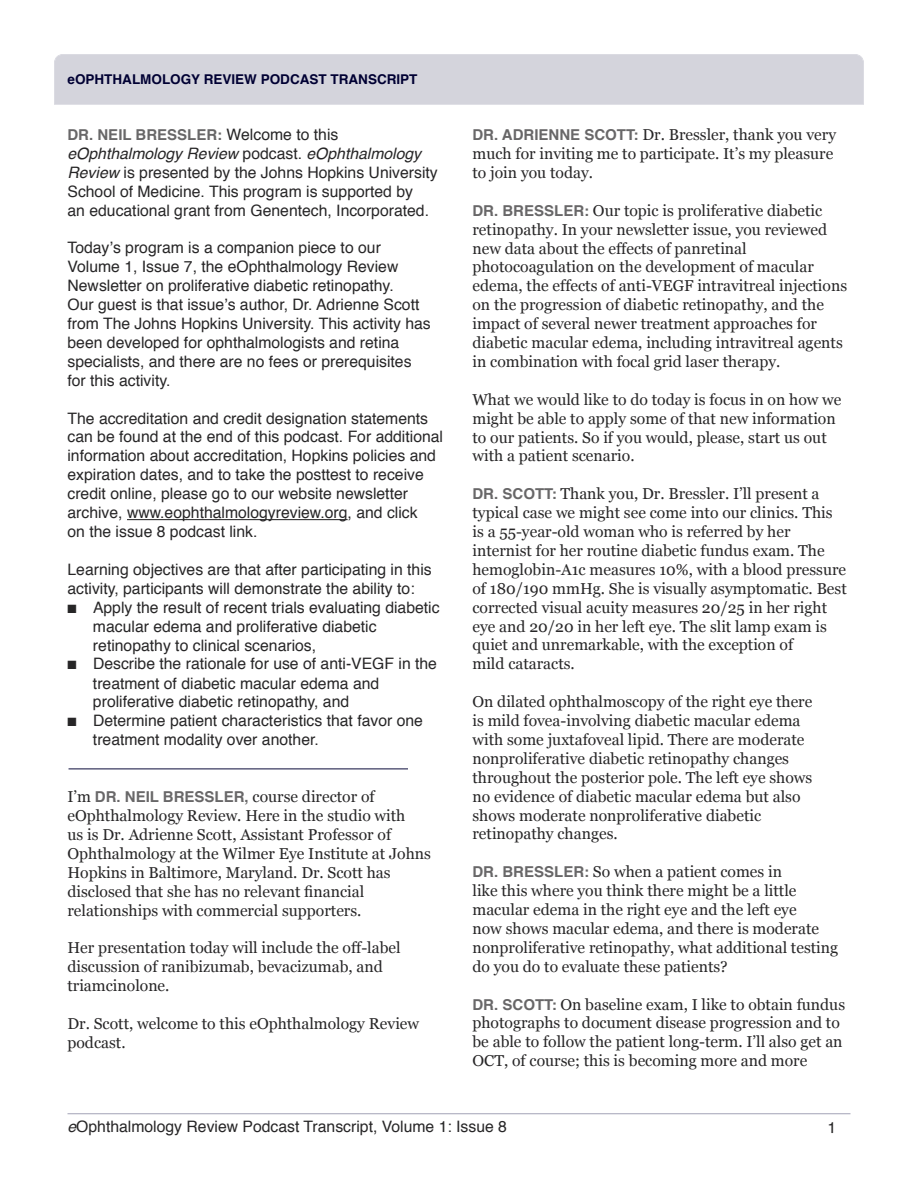
<style>
.page{position:relative;width:918px;height:1188px;background:#fff}
.page>*{position:absolute;margin:0;border:0;box-sizing:border-box;transform-origin:0 0}
.t1{font:15.75px/18.9px "Georgia";color:#272627}
.t2{font:15.75px/18.9px "Helvetica";color:#272627}
.t3{font:700 15px "Helvetica";color:#686768}
.t4{font:700 13.5px "Helvetica";color:#003}
.s1{font-weight:400;font-size:15.75px;color:#272627}
.s2{font-style:italic}
.s3{font-family:"Helvetica";font-weight:700;font-size:15px;color:#686768}
</style>
<div class="page">
<div style="left:54px;top:54px;width:810px;height:50px;background:#d4d4dc"></div>
<hr style="left:127px;top:519px;width:221px;height:1px;background:#272627">
<hr style="left:68px;top:1113px;width:782px;height:1px;background:#a3a3b6">
<hr style="left:69px;top:768px;width:339px;height:2px;background:#5c5c7c">
<p class="t4" style="left:68px;top:73px;width:352px">EOPHTHALMOLOGY REVIEW PODCAST TRANSCRIPT</p>
<p class="t3" style="left:68px;top:129px;width:272px">DR. NEIL BRESSLER: <span class="s1">Welcome to this</span></p>
<p class="t2" style="left:67px;top:145px;width:372px"><span class="s2">eOphthalmology Review</span> podcast. <span class="s2">eOphthalmology Review</span> is presented by the Johns Hopkins University School of Medicine. This program is supported by<br>an educational grant from Genentech, Incorporated.</p>
<p class="t2" style="left:67px;top:240px;width:365px">Today’s program is a companion piece to our Volume 1, Issue 7, the eOphthalmology Review Newsletter on proliferative diabetic retinopathy.<br>Our guest is that issue’s author, Dr. Adrienne Scott from The Johns Hopkins University. This activity has been developed for ophthalmologists and retina specialists, and there are no fees or prerequisites for this activity.</p>
<p class="t2" style="left:67px;top:410px;width:377px">The accreditation and credit designation statements can be found at the end of this podcast. For additional information about accreditation, Hopkins policies and expiration dates, and to take the posttest to receive credit online, please go to our website newsletter archive, www.eophthalmologyreview.org, and click<br>on the issue 8 podcast link.</p>
<p class="t2" style="left:67px;top:561px;width:366px">Learning objectives are that after participating in this activity, participants will demonstrate the ability to:</p>
<p class="t2" style="left:93px;top:599px;width:348px;text-indent:-25px">■ Apply the result of recent trials evaluating diabetic macular edema and proliferative diabetic retinopathy to clinical scenarios,</p>
<p class="t2" style="left:93px;top:656px;width:346px;text-indent:-25px">■ Describe the rationale for use of anti-VEGF in the treatment of diabetic macular edema and proliferative diabetic retinopathy, and</p>
<p class="t2" style="left:93px;top:713px;width:332px;text-indent:-25px">■ Determine patient characteristics that favor one treatment modality over another.</p>
<p class="t1" style="left:67px;top:787px;width:365px">I’m <span class="s3">DR. NEIL BRESSLER,</span> course director of eOphthalmology Review. Here in the studio with<br>us is Dr. Adrienne Scott, Assistant Professor of Ophthalmology at the Wilmer Eye Institute at Johns Hopkins in Baltimore, Maryland. Dr. Scott has disclosed that she has no relevant financial relationships with commercial supporters.</p>
<p class="t1" style="left:67px;top:939px;width:335px">Her presentation today will include the off-label discussion of ranibizumab, bevacizumab, and triamcinolone.</p>
<p class="t1" style="left:67px;top:1014px;width:353px">Dr. Scott, welcome to this eOphthalmology Review podcast.</p>
<p class="t1" style="left:472px;top:125px;width:365px"><span class="s3">DR. ADRIENNE SCOTT:</span> Dr. Bressler, thank you very much for inviting me to participate. It’s my pleasure to join you today.</p>
<p class="t1" style="left:472px;top:201px;width:376px"><span class="s3">DR. BRESSLER:</span> Our topic is proliferative diabetic retinopathy. In your newsletter issue, you reviewed new data about the effects of panretinal photocoagulation on the development of macular edema, the effects of anti-VEGF intravitreal injections on the progression of diabetic retinopathy, and the impact of several newer treatment approaches for diabetic macular edema, including intravitreal agents in combination with focal grid laser therapy.</p>
<p class="t1" style="left:473px;top:390px;width:370px">What we would like to do today is focus in on how we might be able to apply some of that new information to our patients. So if you would, please, start us out with a patient scenario.</p>
<p class="t1" style="left:472px;top:484px;width:376px"><span class="s3">DR. SCOTT:</span> Thank you, Dr. Bressler. I’ll present a typical case we might see come into our clinics. This is a 55-year-old woman who is referred by her internist for her routine diabetic fundus exam. The hemoglobin-A1c measures 10%, with a blood pressure of 180/190 mmHg. She is visually asymptomatic. Best corrected visual acuity measures 20/25 in her right eye and 20/20 in her left eye. The slit lamp exam is quiet and unremarkable, with the exception of<br>mild cataracts.</p>
<p class="t1" style="left:472px;top:692px;width:341px">On dilated ophthalmoscopy of the right eye there is mild fovea-involving diabetic macular edema with some juxtafoveal lipid. There are moderate nonproliferative diabetic retinopathy changes throughout the posterior pole. The left eye shows no evidence of diabetic macular edema but also shows moderate nonproliferative diabetic retinopathy changes.</p>
<p class="t1" style="left:472px;top:862px;width:367px"><span class="s3">DR. BRESSLER:</span> So when a patient comes in<br>like this where you think there might be a little macular edema in the right eye and the left eye<br>now shows macular edema, and there is moderate nonproliferative retinopathy, what additional testing do you do to evaluate these patients?</p>
<p class="t1" style="left:472px;top:995px;width:374px"><span class="s3">DR. SCOTT:</span> On baseline exam, I like to obtain fundus photographs to document disease progression and to be able to follow the patient long-term. I’ll also get an OCT, of course; this is becoming more and more</p>
<p class="t2" style="left:68px;top:1119px;width:441px"><span class="s2">e</span>Ophthalmology Review Podcast Transcript, Volume 1: Issue 8</p>
<p class="t2" style="left:828px;top:1119px;width:10px">1</p>
</div>
